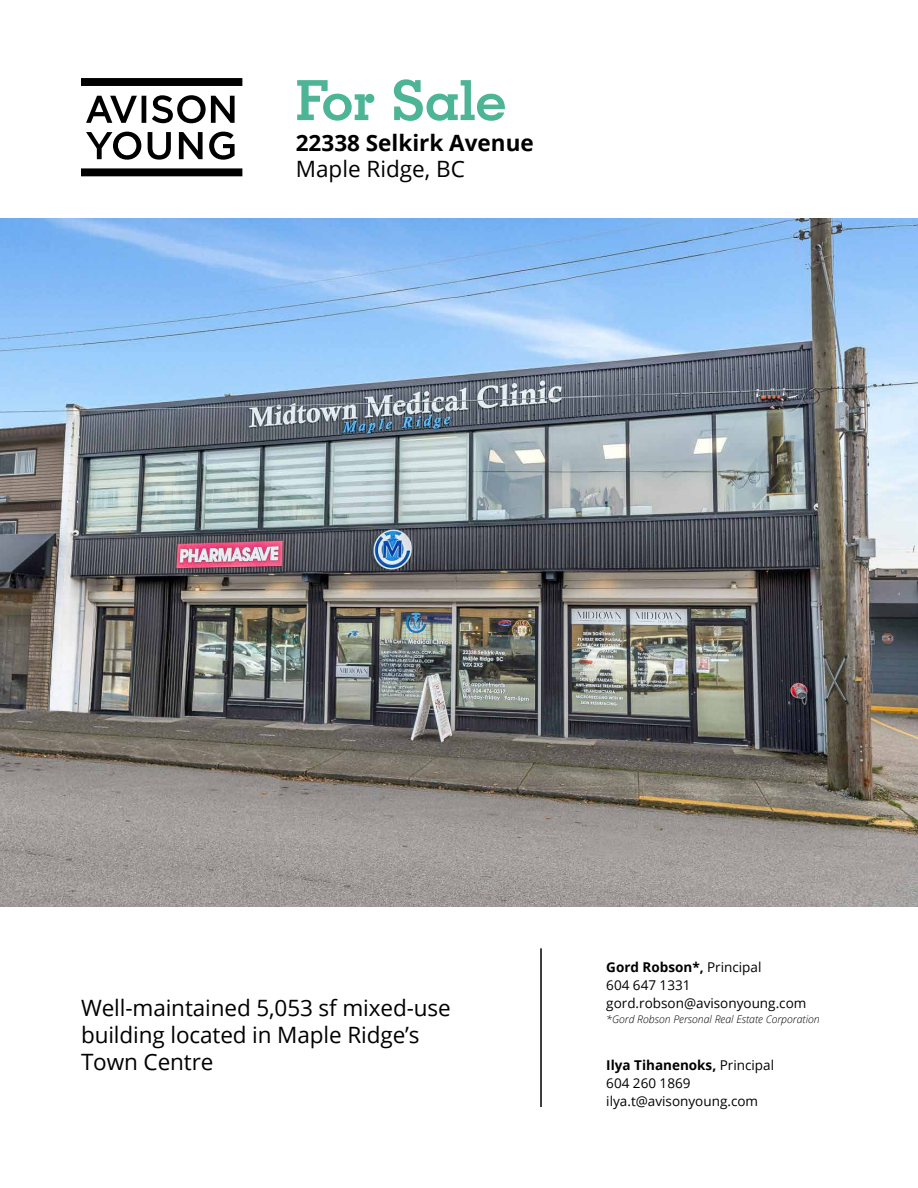
<style>
.page{position:relative;width:918px;height:1188px;background:#fff}
.page>*{position:absolute;margin:0;border:0;box-sizing:border-box;transform-origin:0 0}
.t1{font:700 55.5px "Geometric Slab 703 BT";color:#4db595}
.t2{font:22.5px/27px "Open Sans";letter-spacing:-.005em;color:#000}
.t3{font:700 22.5px "Open Sans";color:#000}
.t4{font:13.5px/18px "Open Sans";color:#000}
.t5{font:italic 300 10.5px "Open Sans";color:#000}
.s1{font-weight:700}
</style>
<div class="page">
<hr style="left:540px;top:948px;width:2px;height:159px;background:#000">
<img style="left:0;top:219px;width:918px;height:688px">
<svg style="left:81px;top:78px;width:161px;height:8px"></svg>
<svg style="left:81px;top:168px;width:161px;height:8px"></svg>
<svg style="left:86px;top:96px;width:60px;height:27px"></svg>
<svg style="left:152px;top:95px;width:83px;height:28px"></svg>
<svg style="left:86px;top:132px;width:55px;height:28px"></svg>
<svg style="left:148px;top:132px;width:23px;height:28px"></svg>
<svg style="left:179px;top:132px;width:24px;height:27px"></svg>
<svg style="left:209px;top:132px;width:26px;height:28px"></svg>
<h1 class="t1" style="left:296px;top:67px;width:212px">For Sale</h1>
<h2 class="t3" style="left:296px;top:127px;width:239px">22338 Selkirk Avenue</h2>
<h2 class="t2" style="left:296px;top:155px;width:171px">Maple Ridge, BC</h2>
<h2 class="t2" style="left:81px;top:994px;width:371px">Well-maintained 5,053 sf mixed-use</h2>
<h2 class="t2" style="left:81px;top:1021px;width:340px">building located in Maple Ridge’s<br>Town Centre</h2>
<p class="t4" style="left:606px;top:957px;width:202px"><span class="s1">Gord Robson*,</span> Principal<br>604 647 1331 gord.robson@avisonyoung.com</p>
<p class="t5" style="left:606px;top:1012px;width:215px">*Gord Robson Personal Real Estate Corporation</p>
<p class="t4" style="left:606px;top:1055px;width:169px"><span class="s1">Ilya Tihanenoks,</span> Principal<br>604 260 1869 ilya.t@avisonyoung.com</p>
</div>
